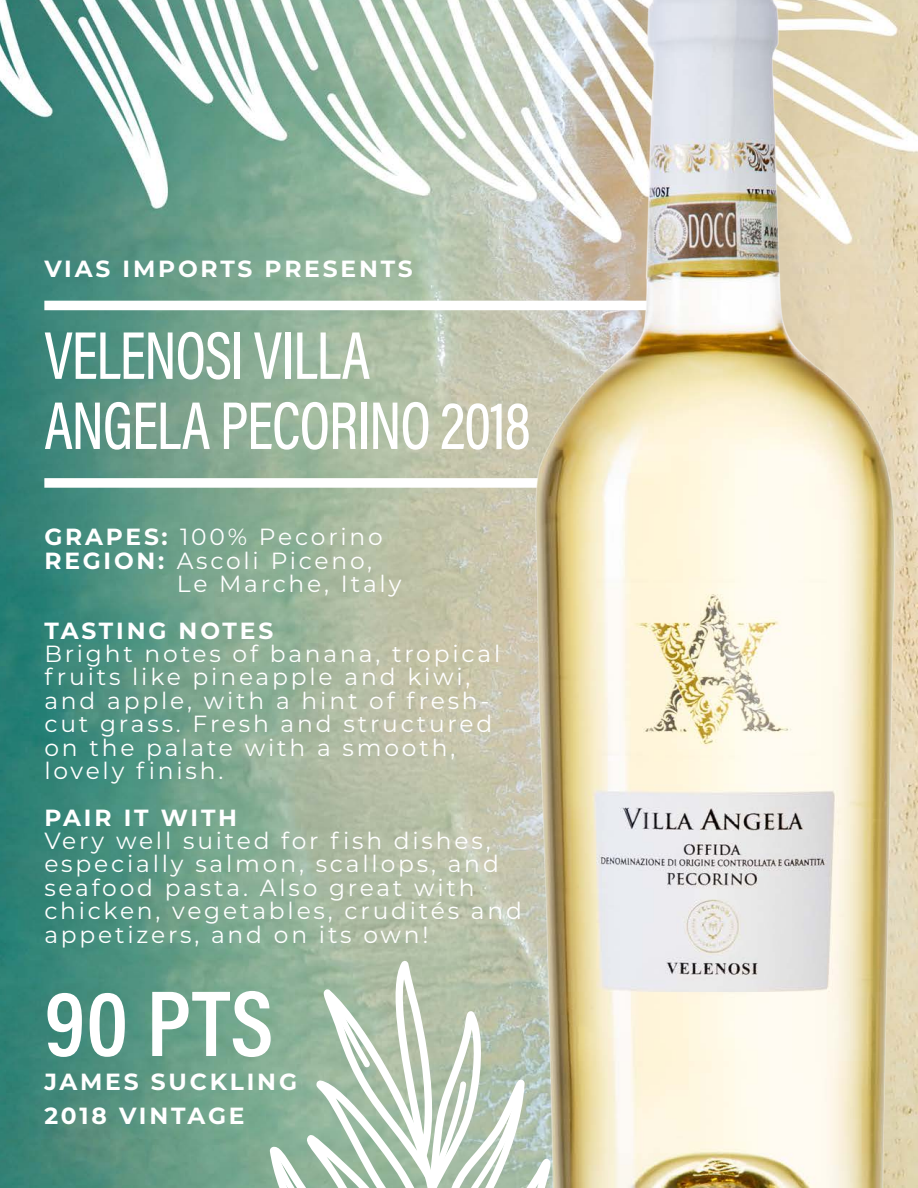
<style>
.page{position:relative;width:918px;height:1188px;background:#fff}
.page>*{position:absolute;margin:0;border:0;box-sizing:border-box;transform-origin:0 0}
.t1{font:600 94.5px "Acumin Pro Cond";color:#fff}
.t2{font:500 68.4px/70.1px "Acumin Pro Cond";letter-spacing:-.02em;color:#fff;scale:.92 1}
.t3{font:23.4px/23.4px "Montserrat";letter-spacing:.12em;color:#fff}
.t4{font:700 23.4px/34px "Montserrat";letter-spacing:.12em;color:#fff}
.s1{font-weight:700}
</style>
<div class="page">
<img style="left:0;top:0;width:528px;height:1188px">
<div style="left:44px;top:301px;width:704px;height:9px;background:#fff"></div>
<div style="left:44px;top:478px;width:704px;height:10px;background:#fff"></div>
<img style="left:528px;top:0;width:390px;height:1188px">
<svg style="left:270px;top:961px;width:282px;height:227px"></svg>
<p class="t4" style="left:44px;top:251px;width:370px">VIAS IMPORTS PRESENTS</p>
<p class="t2" style="left:44px;top:319px;width:531px">VELENOSI VILLA<br>ANGELA PECORINO 2018</p>
<p class="t3" style="left:44px;top:524px;width:340px"><span class="s1">GRAPES:</span> 100% Pecorino</p>
<p class="t3" style="left:44px;top:548px;width:329px"><span class="s1">REGION:</span> Ascoli Piceno,</p>
<p class="t3" style="left:177px;top:571px;width:226px">Le Marche, Italy</p>
<p class="t3" style="left:44px;top:618px;width:457px"><span class="s1">TASTING NOTES<br></span>Bright notes of banana, tropical fruits like pineapple and kiwi, and apple, with a hint of fresh&shy;cut grass. Fresh and structured on the palate with a smooth, lovely finish.</p>
<p class="t3" style="left:44px;top:805px;width:479px"><span class="s1">PAIR IT WITH<br></span>Very well suited for fish dishes, especially salmon, scallops, and seafood pasta. Also great with chicken, vegetables, crudités and appetizers, and on its own!</p>
<p class="t1" style="left:44px;top:961px;width:231px">90 PTS</p>
<p class="t4" style="left:44px;top:1063px;width:254px">JAMES SUCKLING<br>2018 VINTAGE</p>
</div>
